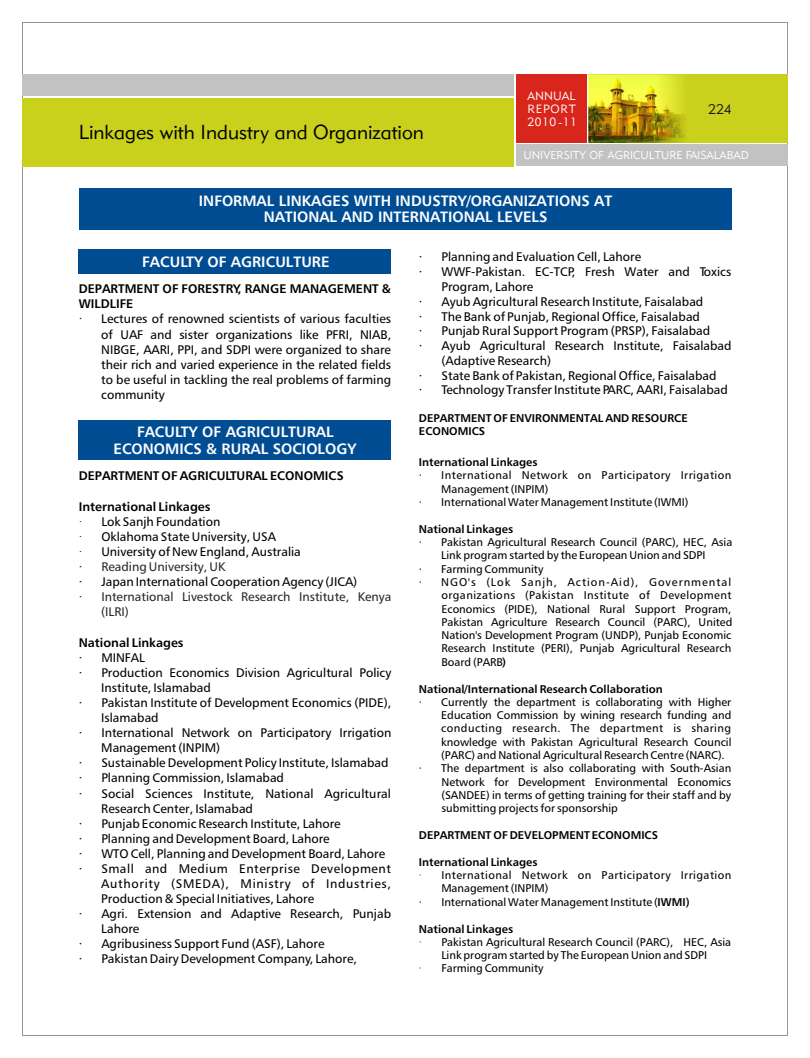
<style>
.page{position:relative;width:810px;height:1058px;background:#fff}
.page>*{position:absolute;margin:0;border:0;box-sizing:border-box;transform-origin:0 0}
.t1{font:20px "Geometr 415 Lt BT";color:#000}
.t2{font:700 15px/16.4px "Humnst 777 BT";color:#fff;text-align:center}
.t3{font:13.75px "Geometr 415 Lt BT";color:#1f1a17}
.t4{font:12.5px/15.1px "Humnst 777 BT";color:#000}
.t5{font:700 12.5px "Humnst 777 BT";color:#000}
.t6{font:12.5px/15.1px "Humnst 777 BT";color:#292929}
.t7{font:12.5px "Humnst 777 BT";letter-spacing:.055em;color:#000}
.t8{font:12.5px "Humnst 777 BT";letter-spacing:.04em;color:#000}
.t9{font:11.88px/13.1px "Geometr 415 Lt BT";letter-spacing:.05em;color:#fff;text-align:justify}
.t10{font:11.25px "Humnst 777 BT";color:#000}
.t11{font:700 11.25px/13.4px "Humnst 777 BT";color:#000}
.t12{font:11.25px "Humnst 777 BT";letter-spacing:.04em;color:#000}
.t13{font:11.25px "Humnst 777 BT";letter-spacing:.035em;color:#000}
.t14{font:11.25px "Humnst 777 BT";letter-spacing:.085em;color:#000}
.t15{font:11.25px "Geometr 415 Lt BT";color:#fff}
.s1{font-family:"Avant Garde Bk BT";font-weight:700}
.s2{font-weight:700}
.s3{font-family:"Avant Garde Bk BT"}
.s4{font-family:"Quorum Md BT"}
</style>
<div class="page">
<div style="left:22px;top:22px;width:766px;height:1013px;background:#fff;border:1px solid #969494"></div>
<div style="left:516px;top:145px;width:272px;height:21px;background:#c2c2c2"></div>
<div style="left:589px;top:75px;width:199px;height:68px;background:#c9d11c"></div>
<img style="left:589px;top:75px;width:96px;height:68px">
<div style="left:516px;top:75px;width:71px;height:68px;background:#d9261c"></div>
<div style="left:23px;top:75px;width:491px;height:21px;background:#c2c2c2"></div>
<div style="left:22px;top:98px;width:492px;height:68px;background:#c9d11c"></div>
<div style="left:79px;top:188px;width:652px;height:41px;background:#004d94"></div>
<div style="left:79px;top:249px;width:312px;height:24px;background:#004d94"></div>
<div style="left:79px;top:420px;width:312px;height:40px;background:#004d94"></div>
<h1 class="t1" style="left:79px;top:124px;width:347px">Linkages with Industry and Organization</h1>
<p class="t9" style="left:528px;top:90px;width:51px">ANNUAL REPORT 2010-11</p>
<p class="t15" style="left:524px;top:151px;width:227px">UNIVERSITY OF AGRICULTURE FAISALABAD</p>
<p class="t3" style="left:708px;top:103px;width:25px">224</p>
<p class="t2" style="left:199px;top:193px;width:415px">INFORMAL LINKAGES WITH INDUSTRY/ORGANIZATIONS AT<br>NATIONAL AND INTERNATIONAL LEVELS</p>
<p class="t2" style="left:142px;top:254px;width:189px">FACULTY OF AGRICULTURE</p>
<p class="t5" style="left:79px;top:284px;width:314px">DEPARTMENT OF FORESTRY, RANGE MANAGEMENT &amp;</p>
<p class="t5" style="left:79px;top:299px;width:56px">WILDLIFE</p>
<p class="t4" style="left:79px;top:312px;width:314px"><span class="s1">·</span> Lectures of renowned scientists of various faculties</p>
<p class="t4" style="left:101px;top:328px;width:291px">of UAF and sister organizations like PFRI, NIAB,</p>
<p class="t4" style="left:101px;top:343px;width:291px">NIBGE, AARI, PPI, and SDPI were organized to share</p>
<p class="t4" style="left:101px;top:358px;width:291px">their rich and varied experience in the related fields</p>
<p class="t4" style="left:101px;top:373px;width:291px">to be useful in tackling the real problems of farming</p>
<p class="t4" style="left:101px;top:388px;width:65px">community</p>
<p class="t2" style="left:113px;top:425px;width:245px">FACULTY OF AGRICULTURAL<br>ECONOMICS &amp; RURAL SOCIOLOGY</p>
<p class="t5" style="left:79px;top:471px;width:266px">DEPARTMENT OF AGRICULTURAL ECONOMICS</p>
<p class="t4" style="left:79px;top:500px;width:224px"><span class="s2">International Linkages<br></span><span class="s3">·</span> Lok Sanjh Foundation<br><span class="s3">·</span> Oklahoma State University, USA<br><span class="s3">·</span> University of New England, Australia</p>
<p class="t4" style="left:79px;top:575px;width:280px"><span class="s4">·</span> Japan International Cooperation Agency (JICA)</p>
<p class="t4" style="left:419px;top:250px;width:224px"><span class="s4">·</span> Planning and Evaluation Cell, Lahore</p>
<p class="t4" style="left:419px;top:265px;width:314px"><span class="s4">·</span> WWF-Pakistan. EC-TCP, Fresh Water and Toxics</p>
<p class="t4" style="left:441px;top:280px;width:93px">Program, Lahore</p>
<p class="t4" style="left:419px;top:295px;width:286px"><span class="s4">·</span> Ayub Agricultural Research Institute, Faisalabad</p>
<p class="t4" style="left:419px;top:310px;width:283px"><span class="s4">·</span> The Bank of Punjab, Regional Office, Faisalabad</p>
<p class="t4" style="left:419px;top:324px;width:293px"><span class="s4">·</span> Punjab Rural Support Program (PRSP), Faisalabad</p>
<p class="t4" style="left:419px;top:339px;width:314px"><span class="s4">·</span> Ayub Agricultural Research Institute, Faisalabad</p>
<p class="t4" style="left:441px;top:354px;width:111px">(Adaptive Research)</p>
<p class="t4" style="left:419px;top:369px;width:299px"><span class="s4">·</span> State Bank of Pakistan, Regional Office, Faisalabad</p>
<p class="t4" style="left:419px;top:383px;width:311px"><span class="s4">·</span> Technology Transfer Institute PARC, AARI, Faisalabad</p>
<p class="t11" style="left:419px;top:412px;width:270px">DEPARTMENT OF ENVIRONMENTAL AND RESOURCE<br>ECONOMICS</p>
<p class="t11" style="left:419px;top:456px;width:120px">International Linkages</p>
<p class="t12" style="left:419px;top:471px;width:314px"><span class="s4">·</span> International Network on Participatory Irrigation</p>
<p class="t10" style="left:441px;top:484px;width:109px">Management (INPIM)</p>
<p class="t10" style="left:419px;top:497px;width:271px"><span class="s4">·</span> International Water Management Institute (IWMI)</p>
<p class="t11" style="left:419px;top:523px;width:96px">National Linkages</p>
<p class="t10" style="left:419px;top:537px;width:315px"><span class="s4">·</span> Pakistan Agricultural Research Council (PARC), HEC, Asia</p>
<p class="t10" style="left:441px;top:551px;width:266px">Link program started by the European Union and SDPI</p>
<p class="t10" style="left:419px;top:564px;width:126px"><span class="s4">·</span> Farming Community</p>
<p class="t14" style="left:419px;top:577px;width:314px"><span class="s4">·</span> NGO's (Lok Sanjh, Action-Aid), Governmental</p>
<p class="t13" style="left:441px;top:590px;width:292px">organizations (Pakistan Institute of Development</p>
<p class="t10" style="left:441px;top:604px;width:291px">Economics (PIDE), National Rural Support Program,</p>
<p class="t10" style="left:441px;top:617px;width:292px">Pakistan Agriculture Research Council (PARC), United</p>
<p class="t10" style="left:441px;top:630px;width:291px">Nation's Development Program (UNDP), Punjab Economic</p>
<p class="t10" style="left:441px;top:644px;width:291px">Research Institute (PERI), Punjab Agricultural Research</p>
<p class="t10" style="left:441px;top:657px;width:66px">Board (PARB<span class="s2">)</span></p>
<p class="t11" style="left:419px;top:683px;width:245px">National/International Research Collaboration</p>
<p class="t10" style="left:419px;top:697px;width:314px"><span class="s4">·</span> Currently the department is collaborating with Higher</p>
<p class="t10" style="left:441px;top:710px;width:292px">Education Commission by wining research funding and</p>
<p class="t13" style="left:441px;top:724px;width:291px">conducting research. The department is sharing</p>
<p class="t10" style="left:441px;top:737px;width:292px">knowledge with Pakistan Agricultural Research Council</p>
<p class="t10" style="left:441px;top:750px;width:285px">(PARC) and National Agricultural Research Centre (NARC).</p>
<p class="t10" style="left:419px;top:763px;width:314px"><span class="s4">·</span> The department is also collaborating with South-Asian</p>
<p class="t10" style="left:441px;top:777px;width:291px">Network for Development Environmental Economics</p>
<p class="t10" style="left:441px;top:790px;width:291px">(SANDEE) in terms of getting training for their staff and by</p>
<p class="t10" style="left:441px;top:803px;width:178px">submitting projects for sponsorship</p>
<p class="t11" style="left:419px;top:829px;width:241px">DEPARTMENT OF DEVELOPMENT ECONOMICS</p>
<p class="t11" style="left:419px;top:856px;width:120px">International Linkages</p>
<p class="t12" style="left:419px;top:870px;width:314px"><span class="s3">·</span> International Network on Participatory Irrigation</p>
<p class="t10" style="left:441px;top:883px;width:109px">Management (INPIM)</p>
<p class="t10" style="left:419px;top:897px;width:272px"><span class="s4">·</span> International Water Management Institute (<span class="s2">IWMI)</span></p>
<p class="t11" style="left:419px;top:922px;width:96px">National Linkages</p>
<p class="t10" style="left:419px;top:937px;width:314px"><span class="s3">·</span> Pakistan Agricultural Research Council (PARC), HEC, Asia</p>
<p class="t10" style="left:441px;top:950px;width:267px">Link program started by The European Union and SDPI</p>
<p class="t10" style="left:419px;top:963px;width:126px"><span class="s3">·</span> Farming Community</p>
<p class="t6" style="left:79px;top:560px;width:148px"><span class="s4">·</span> Reading University, UK</p>
<p class="t6" style="left:101px;top:590px;width:292px;text-indent:-22px"><span class="s4">·</span> International Livestock Research Institute, Kenya (ILRI)</p>
<p class="t5" style="left:79px;top:637px;width:106px">National Linkages</p>
<p class="t4" style="left:79px;top:651px;width:68px"><span class="s4">·</span> MINFAL</p>
<p class="t4" style="left:79px;top:666px;width:314px"><span class="s4">·</span> Production Economics Division Agricultural Policy</p>
<p class="t4" style="left:101px;top:681px;width:111px">Institute, Islamabad</p>
<p class="t4" style="left:79px;top:696px;width:314px"><span class="s4">·</span> Pakistan Institute of Development Economics (PIDE),</p>
<p class="t4" style="left:101px;top:711px;width:59px">Islamabad</p>
<p class="t4" style="left:79px;top:726px;width:314px"><span class="s4">·</span> International Network on Participatory Irrigation</p>
<p class="t4" style="left:101px;top:741px;width:121px">Management (INPIM)</p>
<p class="t4" style="left:79px;top:756px;width:311px"><span class="s4">·</span> Sustainable Development Policy Institute, Islamabad</p>
<p class="t4" style="left:79px;top:771px;width:207px"><span class="s4">·</span> Planning Commission, Islamabad</p>
<p class="t4" style="left:79px;top:786px;width:314px"><span class="s4">·</span> Social Sciences Institute, National Agricultural</p>
<p class="t4" style="left:101px;top:801px;width:153px">Research Center, Islamabad</p>
<p class="t4" style="left:79px;top:816px;width:263px"><span class="s4">·</span> Punjab Economic Research Institute, Lahore</p>
<p class="t4" style="left:79px;top:832px;width:252px"><span class="s4">·</span> Planning and Development Board, Lahore</p>
<p class="t4" style="left:79px;top:847px;width:308px"><span class="s4">·</span> WTO Cell, Planning and Development Board, Lahore</p>
<p class="t8" style="left:79px;top:863px;width:314px"><span class="s4">·</span> Small and Medium Enterprise Development</p>
<p class="t7" style="left:101px;top:878px;width:291px">Authority (SMEDA), Ministry of Industries,</p>
<p class="t4" style="left:101px;top:892px;width:215px">Production &amp; Special Initiatives, Lahore</p>
<p class="t4" style="left:79px;top:907px;width:314px"><span class="s4">·</span> Agri. Extension and Adaptive Research, Punjab</p>
<p class="t4" style="left:101px;top:922px;width:40px">Lahore</p>
<p class="t4" style="left:79px;top:937px;width:247px"><span class="s4">·</span> Agribusiness Support Fund (ASF), Lahore</p>
<p class="t4" style="left:79px;top:952px;width:280px"><span class="s4">·</span> Pakistan Dairy Development Company, Lahore,</p>
</div>
